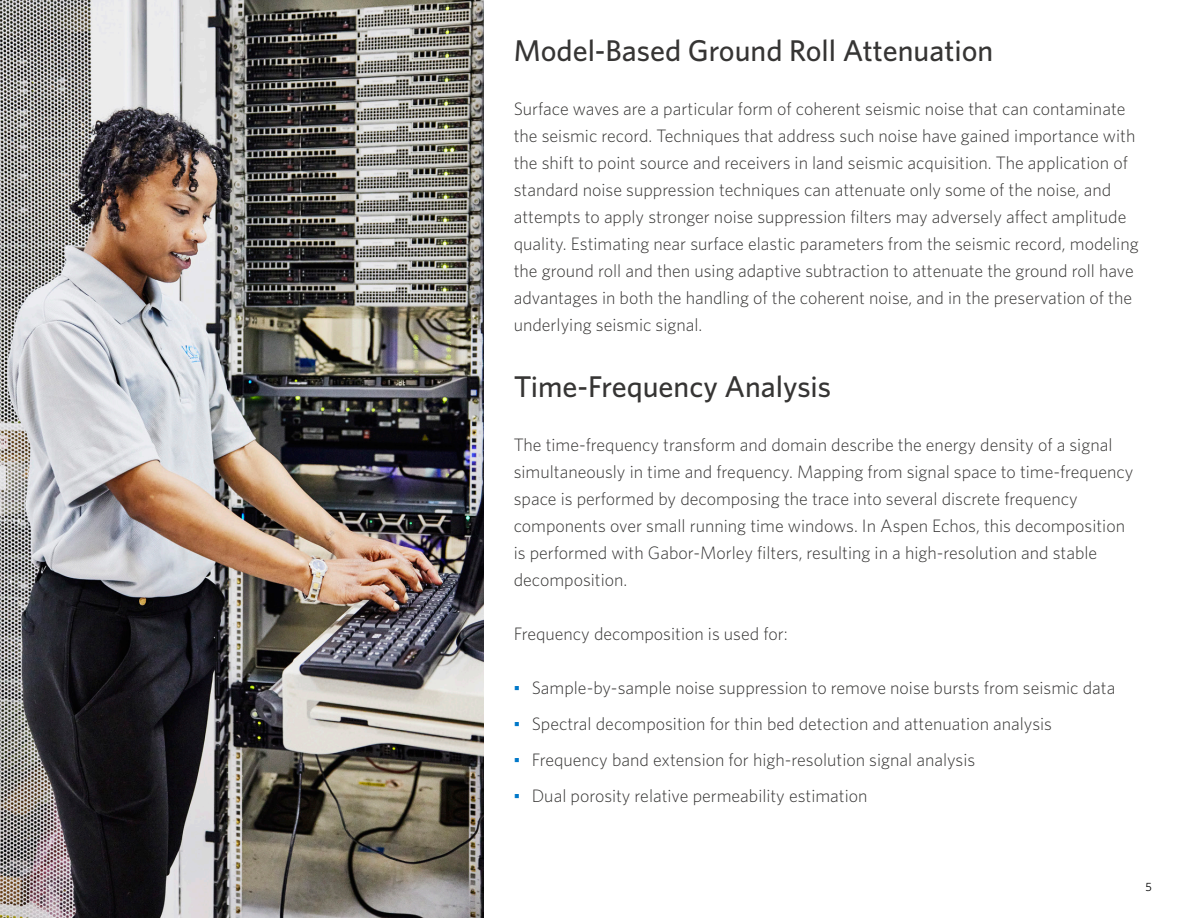
<style>
.page{position:relative;width:1188px;height:918px;background:#fff}
.page>*{position:absolute;margin:0;border:0;box-sizing:border-box;transform-origin:0 0}
.t1{font:500 30px "Whitney";color:#363534}
.body{font:300 18px/27px "Whitney";color:#363534}
.t2{font:12px "Whitney";color:#000}
.s1{font-family:"Arial";font-weight:400;color:#0078c9}
</style>
<div class="page">
<img style="left:0;top:0;width:483px;height:918px">
<p class="t1" style="left:514px;top:31px;width:481px">Model-Based Ground Roll Attenuation</p>
<p class="body" style="left:514px;top:95px;width:626px">Surface waves are a particular form of coherent seismic noise that can contaminate the seismic record. Techniques that address such noise have gained importance with the shift to point source and receivers in land seismic acquisition. The application of standard noise suppression techniques can attenuate only some of the noise, and attempts to apply stronger noise suppression filters may adversely affect amplitude quality. Estimating near surface elastic parameters from the seismic record, modeling the ground roll and then using adaptive subtraction to attenuate the ground roll have advantages in both the handling of the coherent noise, and in the preservation of the underlying seismic signal.</p>
<p class="t1" style="left:514px;top:367px;width:319px">Time-Frequency Analysis</p>
<p class="body" style="left:514px;top:431px;width:621px">The time-frequency transform and domain describe the energy density of a signal simultaneously in time and frequency. Mapping from signal space to time-frequency space is performed by decomposing the trace into several discrete frequency components over small running time windows. In Aspen Echos, this decomposition is performed with Gabor-Morley filters, resulting in a high-resolution and stable decomposition.</p>
<p class="body" style="left:514px;top:620px;width:276px">Frequency decomposition is used for:</p>
<p class="body" style="left:514px;top:674px;width:603px"><span class="s1">▪</span> Sample-by-sample noise suppression to remove noise bursts from seismic data</p>
<p class="body" style="left:514px;top:710px;width:540px"><span class="s1">▪</span> Spectral decomposition for thin bed detection and attenuation analysis</p>
<p class="body" style="left:514px;top:746px;width:463px"><span class="s1">▪</span> Frequency band extension for high-resolution signal analysis</p>
<p class="body" style="left:514px;top:782px;width:355px"><span class="s1">▪</span> Dual porosity relative permeability estimation</p>
<p class="t2" style="left:1146px;top:879px;width:8px">5</p>
</div>
